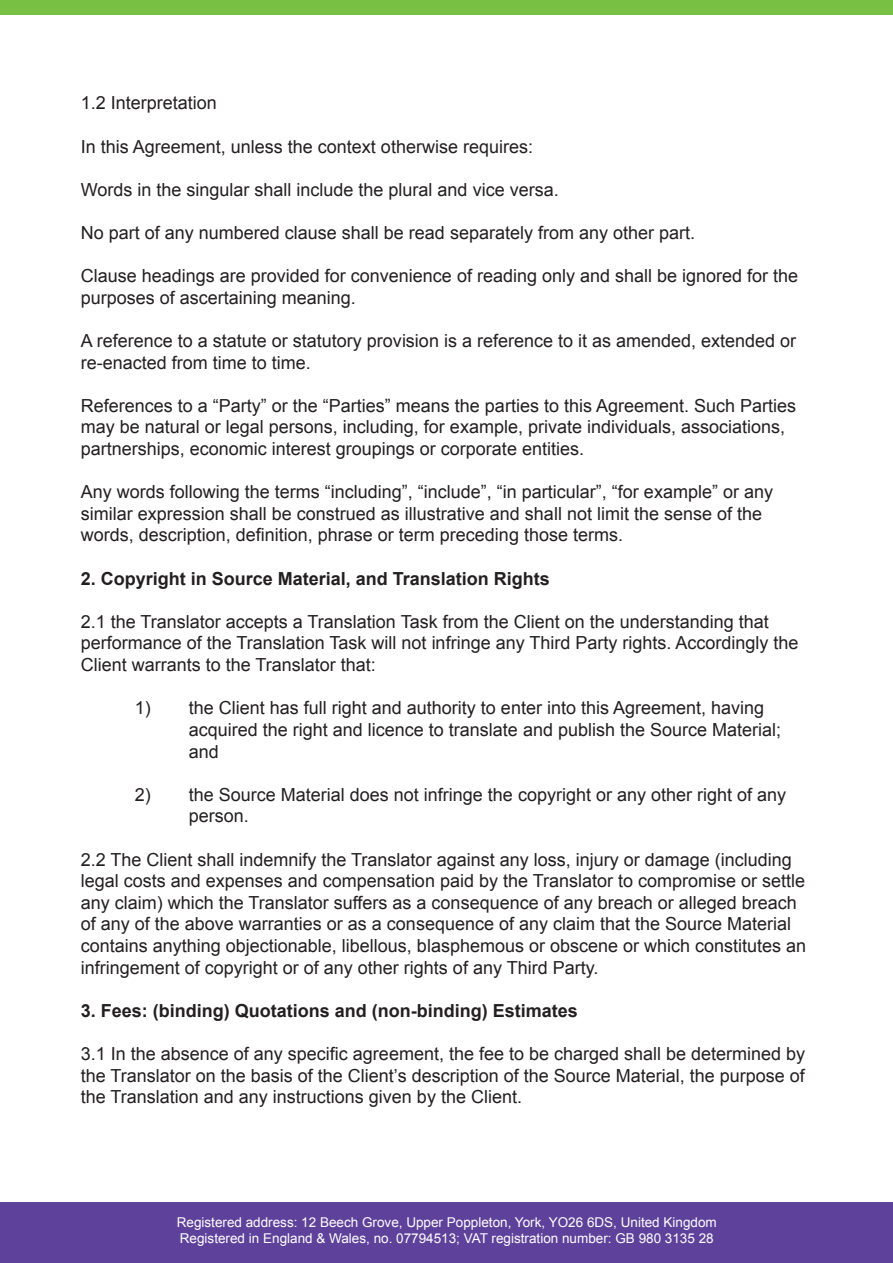
<style>
.page{position:relative;width:893px;height:1263px;background:#fff}
.page>*{position:absolute;margin:0;border:0;box-sizing:border-box;transform-origin:0 0}
.t1{font:18px/21.6px "Arial";color:#231f20}
.t2{font:700 18px "Arial";color:#231f20}
.t3{font:13.5px "Arial";color:#fff}
</style>
<div class="page">
<div style="left:0;top:0;width:893px;height:15px;background:#77c043"></div>
<div style="left:0;top:1202px;width:893px;height:61px;background:#5e419a"></div>
<p class="t1" style="left:81px;top:92px;width:138px">1.2 Interpretation</p>
<p class="t1" style="left:81px;top:135px;width:454px">In this Agreement, unless the context otherwise requires:</p>
<p class="t1" style="left:81px;top:179px;width:479px">Words in the singular shall include the plural and vice versa.</p>
<p class="t1" style="left:81px;top:222px;width:616px">No part of any numbered clause shall be read separately from any other part.</p>
<p class="t1" style="left:81px;top:265px;width:719px">Clause headings are provided for convenience of reading only and shall be ignored for the purposes of ascertaining meaning.</p>
<p class="t1" style="left:81px;top:330px;width:717px">A reference to a statute or statutory provision is a reference to it as amended, extended or re-enacted from time to time.</p>
<p class="t1" style="left:81px;top:395px;width:717px">References to a “Party” or the “Parties” means the parties to this Agreement. Such Parties may be natural or legal persons, including, for example, private individuals, associations, partnerships, economic interest groupings or corporate entities.</p>
<p class="t1" style="left:81px;top:481px;width:694px">Any words following the terms “including”, “include”, “in particular”, “for example” or any similar expression shall be construed as illustrative and shall not limit the sense of the words, description, definition, phrase or term preceding those terms.</p>
<p class="t2" style="left:81px;top:566px;width:471px">2. Copyright in Source Material, and Translation Rights</p>
<p class="t1" style="left:81px;top:611px;width:719px">2.1 the Translator accepts a Translation Task from the Client on the understanding that performance of the Translation Task will not infringe any Third Party rights. Accordingly the<br>Client warrants to the Translator that:</p>
<p class="t1" style="left:189px;top:697px;width:594px;text-indent:-54px">1) the Client has full right and authority to enter into this Agreement, having acquired the right and licence to translate and publish the Source Material; and</p>
<p class="t1" style="left:189px;top:783px;width:599px;text-indent:-54px">2) the Source Material does not infringe the copyright or any other right of any person.</p>
<p class="t1" style="left:81px;top:848px;width:727px">2.2 The Client shall indemnify the Translator against any loss, injury or damage (including legal costs and expenses and compensation paid by the Translator to compromise or settle any claim) which the Translator suffers as a consequence of any breach or alleged breach of any of the above warranties or as a consequence of any claim that the Source Material contains anything objectionable, libellous, blasphemous or obscene or which constitutes an infringement of copyright or of any other rights of any Third Party.</p>
<p class="t2" style="left:81px;top:998px;width:499px">3. Fees: (binding) Quotations and (non-binding) Estimates</p>
<p class="t1" style="left:81px;top:1043px;width:726px;text-align:justify">3.1 In the absence of any specific agreement, the fee to be charged shall be determined by the Translator on the basis of the Client’s description of the Source Material, the purpose of the Translation and any instructions given by the Client.</p>
<p class="t3" style="left:177px;top:1213px;width:542px">Registered address: 12 Beech Grove, Upper Poppleton, York, YO26 6DS, United Kingdom</p>
<p class="t3" style="left:180px;top:1229px;width:535px">Registered in England &amp; Wales, no. 07794513; VAT registration number: GB 980 3135 28</p>
</div>
